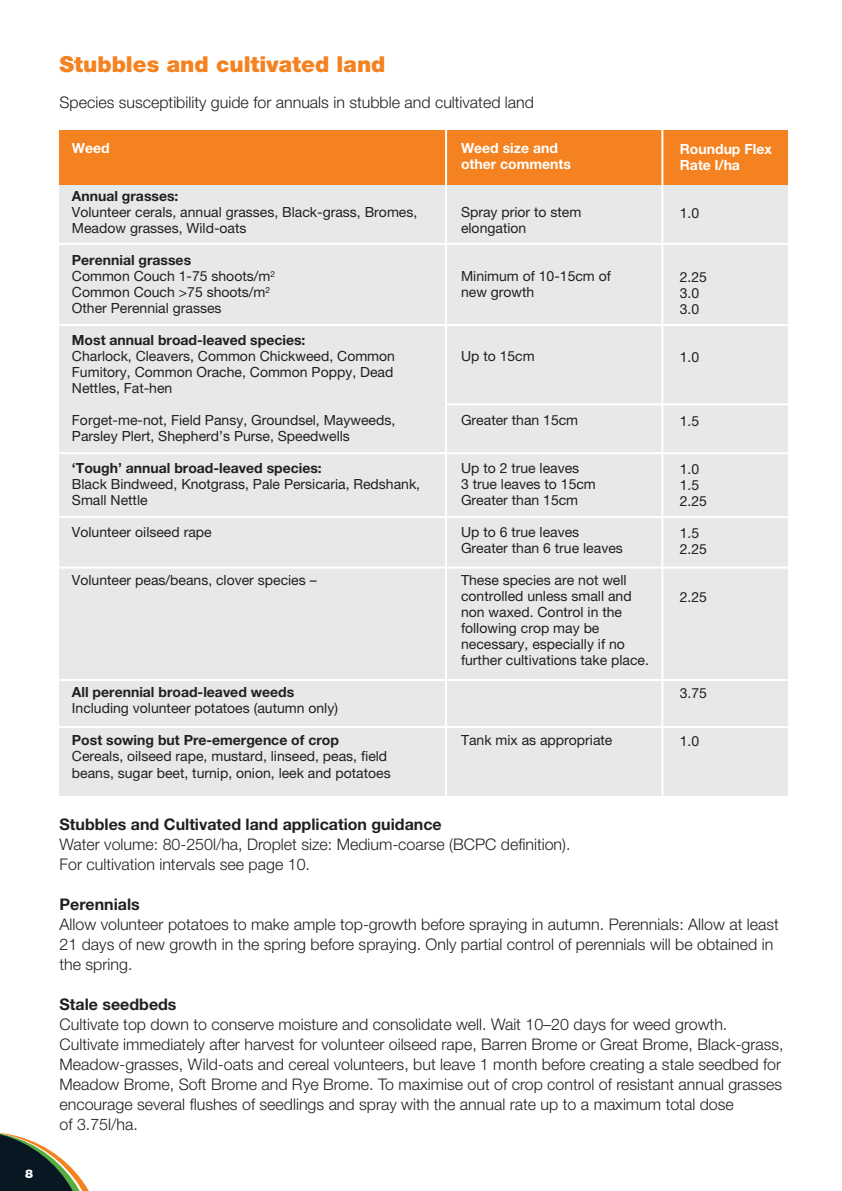
<style>
.page{position:relative;width:842px;height:1191px;background:#fff}
.page>*{position:absolute;margin:0;border:0;box-sizing:border-box;transform-origin:0 0}
.t1{font:900 22px "Helvetica Neue LT Pro";color:#f58220}
.t2{font:300 16px/20px "Helvetica Neue LT Pro";color:#231f20}
.t3{font:700 16px "Helvetica Neue LT Pro";color:#231f20}
.t4{font:14px/16px "Helvetica Neue LT Pro";color:#231f20}
.t5{font:700 14px "Helvetica Neue LT Pro";color:#231f20}
.t6{font:700 14px/16px "Helvetica Neue LT Pro";color:#fff}
.t7{font:900 12px "Helvetica Neue LT Pro";color:#fff}
.s1{font-weight:700}
</style>
<div class="page">
<svg style="left:0;top:1133px;width:89px;height:58px"></svg>
<div style="left:60px;top:160px;width:728px;height:635px;background:#e7e8e9"></div>
<div style="left:60px;top:131px;width:728px;height:54px;background:#f58220"></div>
<hr style="left:661px;top:125px;width:2px;height:676px;background:#fff">
<hr style="left:445px;top:125px;width:2px;height:674px;background:#fff">
<hr style="left:43px;top:243px;width:752px;height:2px;background:#fff">
<hr style="left:43px;top:324px;width:752px;height:2px;background:#fff">
<hr style="left:446px;top:403px;width:351px;height:2px;background:#fff">
<hr style="left:43px;top:452px;width:752px;height:2px;background:#fff">
<hr style="left:43px;top:516px;width:752px;height:2px;background:#fff">
<hr style="left:43px;top:566px;width:752px;height:2px;background:#fff">
<hr style="left:43px;top:679px;width:752px;height:2px;background:#fff">
<hr style="left:43px;top:726px;width:752px;height:2px;background:#fff">
<p class="t7" style="left:25px;top:1169px;width:10px">8</p>
<h1 class="t1" style="left:60px;top:57px;width:327px">Stubbles and cultivated land</h1>
<p class="t2" style="left:60px;top:94px;width:476px">Species susceptibility guide for annuals in stubble and cultivated land</p>
<p class="t6" style="left:72px;top:141px;width:39px">Weed</p>
<p class="t5" style="left:72px;top:191px;width:108px">Annual grasses:</p>
<p class="t4" style="left:72px;top:206px;width:347px">Volunteer cerals, annual grasses, Black-grass, Bromes,<br>Meadow grasses, Wild-oats</p>
<p class="t4" style="left:72px;top:254px;width:205px"><span class="s1">Perennial grasses<br></span>Common Couch 1-75 shoots/m<sup>2<br></sup>Common Couch &gt;75 shoots/m<sup>2<br></sup>Other Perennial grasses</p>
<p class="t5" style="left:72px;top:335px;width:235px">Most annual broad-leaved species:</p>
<p class="t4" style="left:72px;top:350px;width:325px">Charlock, Cleavers, Common Chickweed, Common<br>Fumitory, Common Orache, Common Poppy, Dead<br>Nettles, Fat-hen</p>
<p class="t4" style="left:72px;top:414px;width:325px">Forget-me-not, Field Pansy, Groundsel, Mayweeds,<br>Parsley Plert, Shepherd’s Purse, Speedwells</p>
<p class="t5" style="left:72px;top:463px;width:251px">‘Tough’ annual broad-leaved species:</p>
<p class="t4" style="left:72px;top:478px;width:350px">Black Bindweed, Knotgrass, Pale Persicaria, Redshank,<br>Small Nettle</p>
<p class="t4" style="left:72px;top:526px;width:141px">Volunteer oilseed rape</p>
<p class="t4" style="left:72px;top:574px;width:246px">Volunteer peas/beans, clover species –</p>
<p class="t5" style="left:72px;top:687px;width:224px">All perennial broad-leaved weeds</p>
<p class="t4" style="left:72px;top:702px;width:268px">Including volunteer potatoes (autumn only)</p>
<p class="t5" style="left:72px;top:735px;width:269px">Post sowing but Pre-emergence of crop</p>
<p class="t4" style="left:72px;top:750px;width:320px">Cereals, oilseed rape, mustard, linseed, peas, field beans, sugar beet, turnip, onion, leek and potatoes</p>
<p class="t6" style="left:461px;top:141px;width:111px">Weed size and other comments</p>
<p class="t4" style="left:461px;top:205px;width:122px">Spray prior to stem elongation</p>
<p class="t4" style="left:461px;top:269px;width:151px">Minimum of 10-15cm of new growth</p>
<p class="t4" style="left:461px;top:349px;width:75px">Up to 15cm</p>
<p class="t4" style="left:461px;top:413px;width:119px">Greater than 15cm</p>
<p class="t4" style="left:461px;top:461px;width:136px">Up to 2 true leaves<br>3 true leaves to 15cm<br>Greater than 15cm</p>
<p class="t4" style="left:461px;top:525px;width:163px">Up to 6 true leaves<br>Greater than 6 true leaves</p>
<p class="t4" style="left:461px;top:573px;width:189px">These species are not well controlled unless small and non waxed. Control in the following crop may be necessary, especially if no further cultivations take place.</p>
<p class="t4" style="left:461px;top:733px;width:153px">Tank mix as appropriate</p>
<p class="t6" style="left:680px;top:142px;width:94px">Roundup Flex<br>Rate l/ha</p>
<p class="t4" style="left:680px;top:206px;width:21px">1.0</p>
<p class="t4" style="left:680px;top:270px;width:29px">2.25<br>3.0<br>3.0</p>
<p class="t4" style="left:680px;top:350px;width:21px">1.0</p>
<p class="t4" style="left:680px;top:414px;width:21px">1.5</p>
<p class="t4" style="left:680px;top:462px;width:29px">1.0<br>1.5<br>2.25</p>
<p class="t4" style="left:680px;top:526px;width:29px">1.5<br>2.25</p>
<p class="t4" style="left:680px;top:590px;width:29px">2.25</p>
<p class="t4" style="left:680px;top:686px;width:29px">3.75</p>
<p class="t4" style="left:680px;top:734px;width:21px">1.0</p>
<p class="t3" style="left:60px;top:818px;width:384px">Stubbles and Cultivated land application guidance</p>
<p class="t2" style="left:60px;top:836px;width:512px">Water volume: 80-250l/ha, Droplet size: Medium-coarse (BCPC definition).<br>For cultivation intervals see page 10.</p>
<p class="t3" style="left:60px;top:898px;width:82px">Perennials</p>
<p class="t2" style="left:60px;top:916px;width:721px">Allow volunteer potatoes to make ample top-growth before spraying in autumn. Perennials: Allow at least<br>21 days of new growth in the spring before spraying. Only partial control of perennials will be obtained in the spring.</p>
<p class="t3" style="left:60px;top:998px;width:119px">Stale seedbeds</p>
<p class="t2" style="left:60px;top:1016px;width:726px">Cultivate top down to conserve moisture and consolidate well. Wait 10–20 days for weed growth.<br>Cultivate immediately after harvest for volunteer oilseed rape, Barren Brome or Great Brome, Black-grass, Meadow-grasses, Wild-oats and cereal volunteers, but leave 1 month before creating a stale seedbed for Meadow Brome, Soft Brome and Rye Brome. To maximise out of crop control of resistant annual grasses encourage several flushes of seedlings and spray with the annual rate up to a maximum total dose<br>of 3.75l/ha.</p>
</div>
